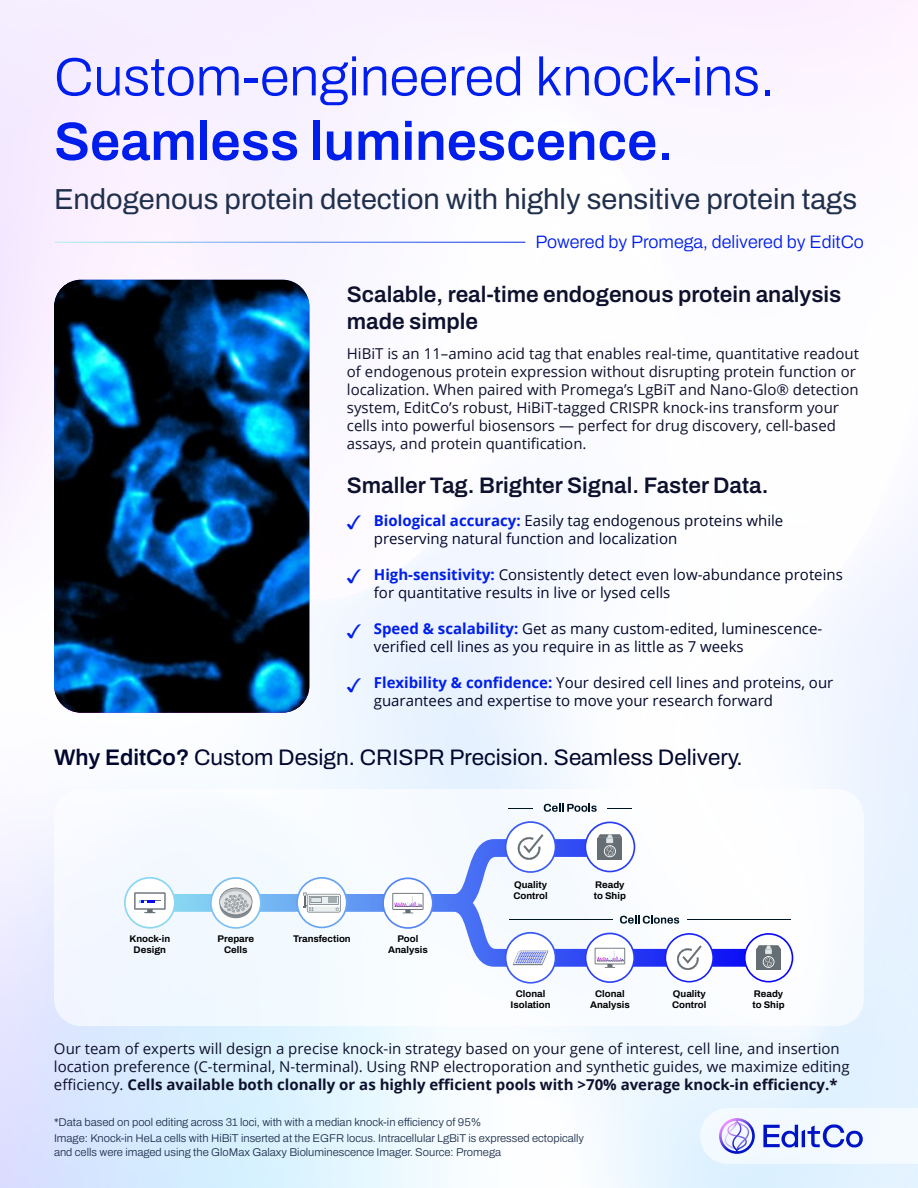
<style>
.page{position:relative;width:918px;height:1188px;background:#fff}
.page>*{position:absolute;margin:0;border:0;box-sizing:border-box;transform-origin:0 0}
.t1{font:300 54px "Archivo";color:#001eeb}
.t2{font:600 54px "Archivo";color:#001eeb}
.t3{font:28.95px "Archivo";color:#20304c}
.t4{font:600 22.5px/27px "Archivo";color:#0e112d}
.t5{font:22.5px "Archivo";color:#01062d}
.t6{font:19.5px "Arial Unicode MS";color:#001eeb}
.t7{font:300 18px "Archivo";color:#001eeb}
.t8{font:15px/18px "Open Sans";color:#0e112d}
.t9{font:15px/18px "Open Sans";color:#02072b}
.t10{font:300 11.25px/16.5px "Archivo";color:#20304c}
.t11{font:700 9.6px/11.6px "Archivo";color:#000;text-align:center}
.s1{font-weight:700;color:#001eeb}
.s2{font-weight:600}
.s3{font-weight:700}
</style>
<div class="page">
<div style="left:54px;top:789px;width:810px;height:237px;background:#f8fbff;border-radius:27px"></div>
<svg style="left:176px;top:839px;width:568px;height:128px"></svg>
<svg style="left:210px;top:877px;width:52px;height:52px"></svg>
<svg style="left:296px;top:877px;width:52px;height:51px"></svg>
<svg style="left:382px;top:877px;width:52px;height:52px"></svg>
<svg style="left:505px;top:821px;width:51px;height:52px"></svg>
<svg style="left:585px;top:933px;width:50px;height:50px"></svg>
<svg style="left:665px;top:933px;width:49px;height:49px"></svg>
<svg style="left:585px;top:822px;width:50px;height:50px"></svg>
<svg style="left:744px;top:933px;width:49px;height:49px"></svg>
<svg style="left:124px;top:877px;width:52px;height:52px"></svg>
<svg style="left:505px;top:932px;width:51px;height:52px"></svg>
<hr style="left:509px;top:919px;width:103px;height:1px;background:#001523">
<hr style="left:687px;top:919px;width:103px;height:1px;background:#001523">
<svg style="left:608px;top:808px;width:24px;height:1px"></svg>
<svg style="left:509px;top:808px;width:24px;height:1px"></svg>
<svg style="left:544px;top:803px;width:53px;height:9px"></svg>
<svg style="left:620px;top:915px;width:59px;height:9px"></svg>
<div style="left:41px;top:268px;width:281px;height:446px;background:#25408f;opacity:.3"></div>
<svg style="left:700px;top:1108px;width:218px;height:56px"></svg>
<h1 class="t1" style="left:54px;top:37px;width:722px">Custom-engineered knock-ins.</h1>
<h1 class="t2" style="left:54px;top:101px;width:621px">Seamless luminescence.</h1>
<h2 class="t3" style="left:54px;top:177px;width:805px">Endogenous protein detection with highly sensitive protein tags</h2>
<p class="t7" style="left:535px;top:228px;width:330px">Powered by Promega, delivered by EditCo</p>
<h3 class="t4" style="left:347px;top:280px;width:496px">Scalable, real-time endogenous protein analysis made simple</h3>
<p class="t8" style="left:347px;top:345px;width:514px">HiBiT is an 11–amino acid tag that enables real-time, quantitative readout of endogenous protein expression without disrupting protein function or localization. When paired with Promega’s LgBiT and Nano-Glo® detection system, EditCo’s robust, HiBiT-tagged CRISPR knock-ins transform your cells into powerful biosensors — perfect for drug discovery, cell-based assays, and protein quantification.</p>
<h3 class="t4" style="left:347px;top:472px;width:423px">Smaller Tag. Brighter Signal. Faster Data.</h3>
<h3 class="t6" style="left:347px;top:508px;width:16px">✓</h3>
<h3 class="t6" style="left:347px;top:562px;width:16px">✓</h3>
<h3 class="t6" style="left:347px;top:617px;width:16px">✓</h3>
<h3 class="t6" style="left:347px;top:671px;width:16px">✓</h3>
<p class="t9" style="left:374px;top:511px;width:411px"><span class="s1">Biological accuracy:</span> Easily tag endogenous proteins while preserving natural function and localization</p>
<p class="t9" style="left:374px;top:565px;width:471px"><span class="s1">High-sensitivity:</span> Consistently detect even low-abundance proteins for quantitative results in live or lysed cells</p>
<p class="t9" style="left:374px;top:619px;width:450px"><span class="s1">Speed &amp; scalability:</span> Get as many custom-edited, luminescence&shy;verified cell lines as you require in as little as 7 weeks</p>
<p class="t9" style="left:374px;top:673px;width:461px"><span class="s1">Flexibility &amp; confidence:</span> Your desired cell lines and proteins, our guarantees and expertise to move your research forward</p>
<h3 class="t5" style="left:54px;top:740px;width:690px"><span class="s2">Why EditCo?</span> Custom Design. CRISPR Precision. Seamless Delivery.</h3>
<p class="t11" style="left:129px;top:933px;width:42px">Knock-in<br>Design</p>
<p class="t11" style="left:218px;top:933px;width:38px">Prepare<br>Cells</p>
<p class="t11" style="left:293px;top:933px;width:59px">Transfection</p>
<p class="t11" style="left:388px;top:933px;width:41px">Pool<br>Analysis</p>
<p class="t11" style="left:513px;top:879px;width:36px;text-align:left">Quality<br>Control</p>
<p class="t11" style="left:594px;top:879px;width:33px;text-align:left">Ready to Ship</p>
<p class="t11" style="left:511px;top:988px;width:41px">Clonal<br>Isolation</p>
<p class="t11" style="left:590px;top:988px;width:41px">Clonal<br>Analysis</p>
<p class="t11" style="left:672px;top:988px;width:36px;text-align:left">Quality<br>Control</p>
<p class="t11" style="left:753px;top:988px;width:33px;text-align:left">Ready to Ship</p>
<p class="t8" style="left:54px;top:1039px;width:797px">Our team of experts will design a precise knock-in strategy based on your gene of interest, cell line, and insertion location preference (C-terminal, N-terminal). Using RNP electroporation and synthetic guides, we maximize editing efficiency. <span class="s3">Cells available both clonally or as highly efficient pools with &gt;70% average knock-in efficiency.*</span></p>
<p class="t10" style="left:54px;top:1114px;width:532px">*Data based on pool editing across 31 loci, with with a median knock-in efficiency of 95%<br>Image: Knock-in HeLa cells with HiBiT inserted at the EGFR locus. Intracellular LgBiT is expressed ectopically</p>
<p class="t10" style="left:54px;top:1144px;width:449px">and cells were imaged using the GloMax Galaxy Bioluminescence Imager. Source: Promega</p>
</div>
